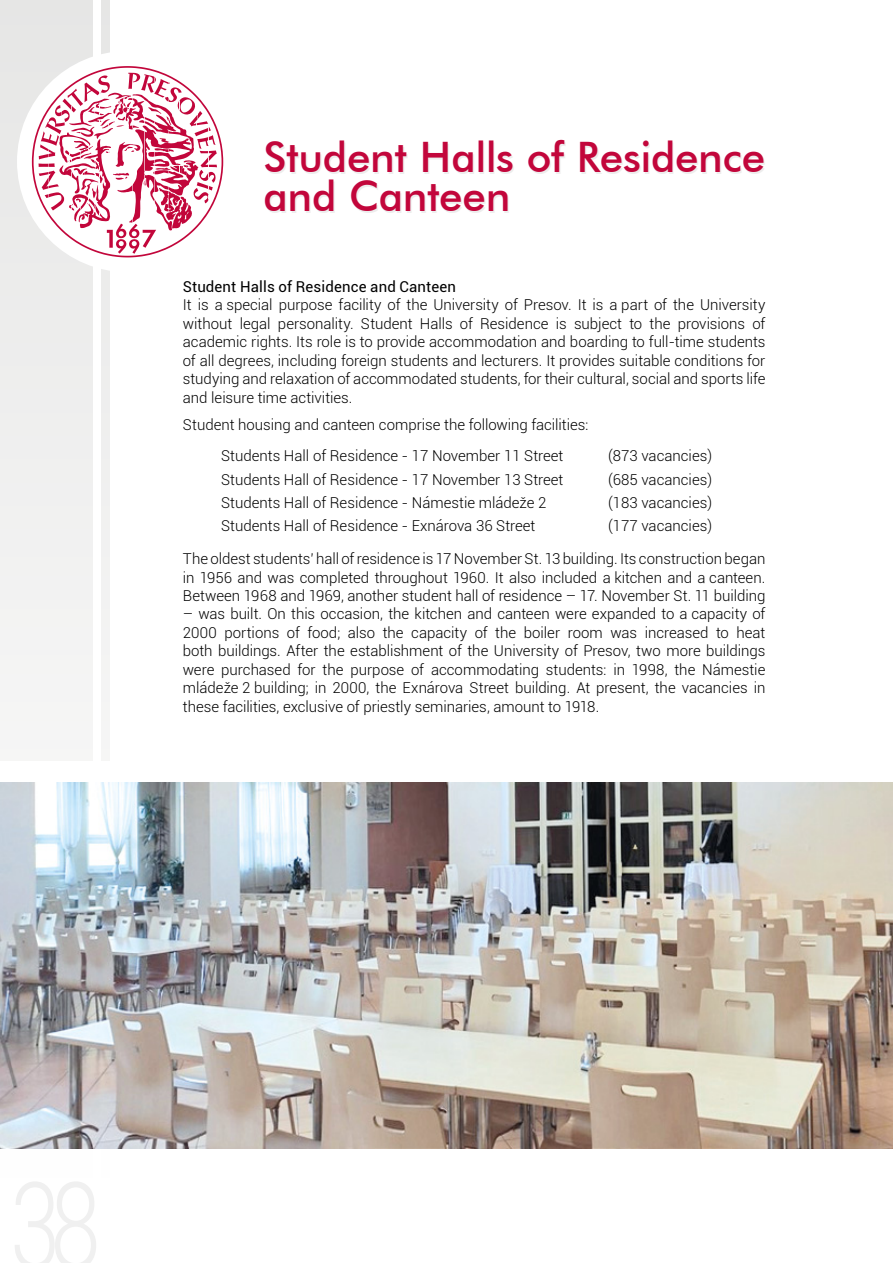
<style>
.page{position:relative;width:893px;height:1263px;background:#fff}
.page>*{position:absolute;margin:0;border:0;box-sizing:border-box;transform-origin:0 0}
.t1{font:500 42px/39px "Futura BT";letter-spacing:-.01em;color:#c2063b}
.t2{font:300 15px/18.5px "Roboto";color:#000}
.t3{font:15px "Roboto";letter-spacing:.01em;color:#000}
</style>
<div class="page">
<div style="left:101px;top:0;width:9px;height:1178px;background:#f0f0f0"></div>
<div style="left:0;top:0;width:92px;height:1178px;background:#f0f0ef"></div>
<div style="left:0;top:762px;width:893px;height:386px;background:#fff"></div>
<img style="left:0;top:783px;width:893px;height:365px">
<div style="left:17px;top:51px;width:221px;height:221px;background:#fff;border-radius:50%"></div>
<svg style="left:32px;top:66px;width:191px;height:191px"></svg>
<h1 class="t1" style="left:264px;top:137px;width:503px">Student Halls of Residence and Canteen</h1>
<p class="t3" style="left:183px;top:276px;width:275px">Student Halls of Residence and Canteen</p>
<p class="t2" style="left:183px;top:295px;width:584px;text-align:justify">It is a special purpose facility of the University of Presov. It is a part of the University without legal personality. Student Halls of Residence is subject to the provisions of academic rights. Its role is to provide accommodation and boarding to full-time students of all degrees, including foreign students and lecturers. It provides suitable conditions for studying and relaxation of accommodated students, for their cultural, social and sports life and leisure time activities.</p>
<p class="t2" style="left:221px;top:408px;width:369px;line-height:31.8px;text-indent:-38px">Student housing and canteen comprise the following facilities:<br>Students Hall of Residence - 17 November 11 Street</p>
<p class="t2" style="left:608px;top:446px;width:105px">(873 vacancies)</p>
<p class="t2" style="left:221px;top:469px;width:344px">Students Hall of Residence - 17 November 13 Street</p>
<p class="t2" style="left:608px;top:469px;width:105px">(685 vacancies)</p>
<p class="t2" style="left:221px;top:493px;width:327px">Students Hall of Residence - Námestie mládeže 2</p>
<p class="t2" style="left:608px;top:493px;width:105px">(183 vacancies)</p>
<p class="t2" style="left:221px;top:516px;width:316px">Students Hall of Residence - Exnárova 36 Street</p>
<p class="t2" style="left:183px;top:509px;width:584px;line-height:33px;text-indent:425px">(177 vacancies)<br>The oldest students’ hall of residence is 17 November St. 13 building. Its construction began</p>
<p class="t2" style="left:183px;top:567px;width:584px">in 1956 and was completed throughout 1960. It also included a kitchen and a canteen.<br>Between 1968 and 1969, another student hall of residence – 17. November St. 11 building</p>
<p class="t2" style="left:183px;top:604px;width:584px;text-align:justify">– was built. On this occasion, the kitchen and canteen were expanded to a capacity of 2000 portions of food; also the capacity of the boiler room was increased to heat both buildings. After the establishment of the University of Presov, two more buildings were purchased for the purpose of accommodating students: in 1998, the Námestie mládeže 2 building; in 2000, the Exnárova Street building. At present, the vacancies in these facilities, exclusive of priestly seminaries, amount to 1918.</p>
</div>
